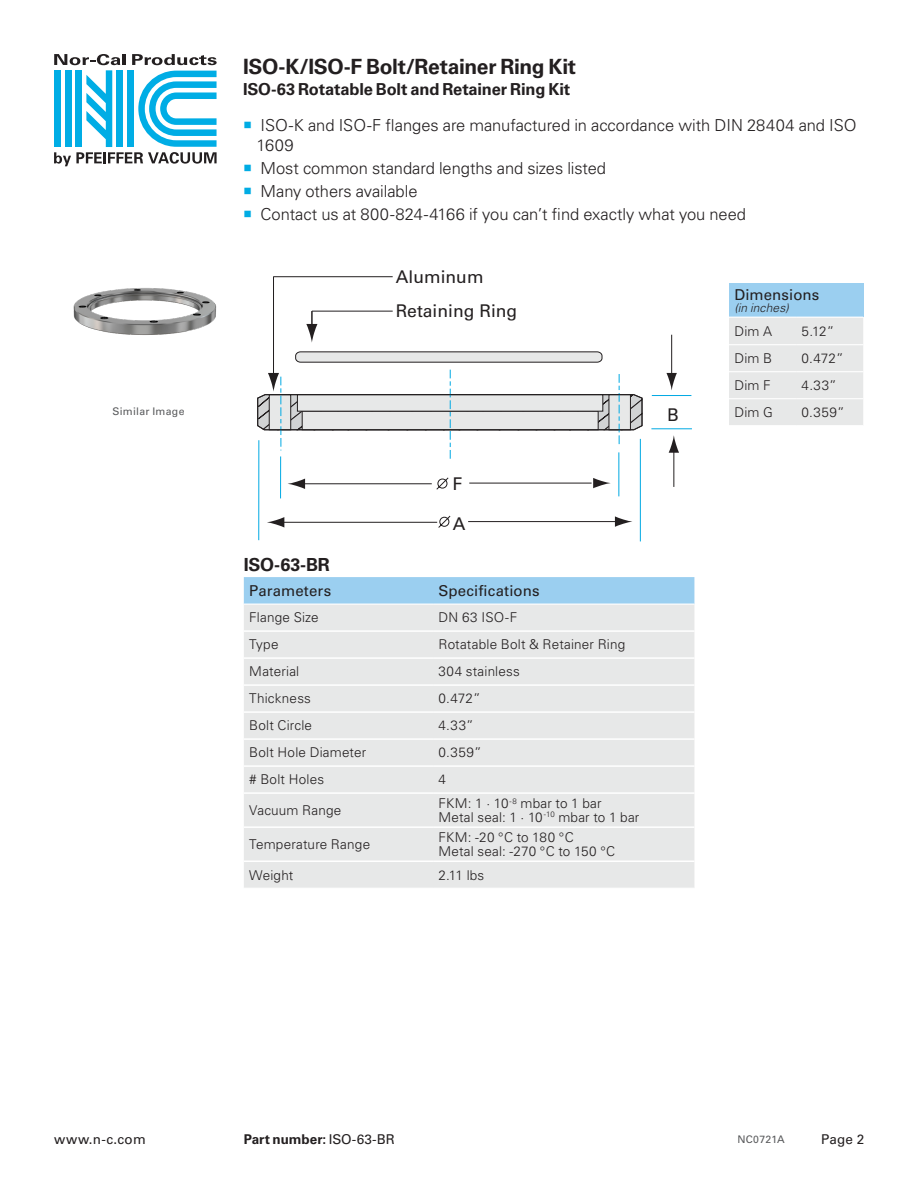
<style>
.page{position:relative;width:918px;height:1188px;background:#fff}
.page>*{position:absolute;margin:0;border:0;box-sizing:border-box;transform-origin:0 0}
.Column_E__Product_Na{font:700 21px "Univers LT Std";letter-spacing:-.015em;color:#231f20}
.Part_number_-_Black{font:700 18px "Univers LT Std";letter-spacing:-.015em;color:#231f20}
.t1{font:17.55px/34.5px "Univers LT Std";color:#231f20}
.t2{font:300 16.5px/19.8px "Univers LT Std";letter-spacing:-.005em;color:#231f20}
.Column_E__Product_Na-2{font:700 16.5px "Univers LT Std";letter-spacing:-.01em;color:#231f20}
.Table_Header{font:15px "Univers LT Std";letter-spacing:.01em;color:#231f20}
.Table_Text_Black{font:300 13.5px/13.5px "Univers LT Std";letter-spacing:.015em;color:#231f20}
.Part_number_-_Black-2{font:700 13.5px "Univers LT Std";letter-spacing:-.005em;color:#231f20}
.t3{font:13.5px "Univers LT Std";letter-spacing:.01em;color:#231f20}
.Table_Header-2{font:italic 300 12px "Univers LT Std";letter-spacing:.01em;color:#231f20}
.Column_LK_-_Revision{font:10.5px "Univers LT Std";letter-spacing:.025em;color:#58595b}
.s1{font-weight:400}
</style>
<div class="page">
<svg style="left:54px;top:54px;width:163px;height:112px"></svg>
<img style="left:73px;top:288px;width:144px;height:47px">
<div style="left:729px;top:284px;width:134px;height:33px;background:#9bcff0"></div>
<div style="left:729px;top:318px;width:134px;height:107px;background:#e7e8e8"></div>
<hr style="left:729px;top:344px;width:67px;height:1px;background:#fff">
<hr style="left:796px;top:344px;width:67px;height:1px;background:#fff">
<hr style="left:729px;top:371px;width:67px;height:1px;background:#fff">
<hr style="left:796px;top:371px;width:67px;height:1px;background:#fff">
<hr style="left:729px;top:398px;width:67px;height:1px;background:#fff">
<hr style="left:796px;top:398px;width:67px;height:1px;background:#fff">
<svg style="left:295px;top:351px;width:308px;height:12px;background:#c6c6c7"></svg>
<hr style="left:640px;top:439px;width:1px;height:102px;background:#00a9e3">
<hr style="left:652px;top:395px;width:39px;height:1px;background:#00a9e3">
<hr style="left:258px;top:440px;width:1px;height:100px;background:#00a9e3">
<hr style="left:651px;top:428px;width:41px;height:1px;background:#00a9e3">
<hr style="left:673px;top:451px;width:1px;height:36px;background:#231f20">
<svg style="left:669px;top:435px;width:10px;height:18px"></svg>
<hr style="left:671px;top:335px;width:1px;height:40px;background:#231f20">
<svg style="left:666px;top:373px;width:11px;height:17px"></svg>
<svg style="left:258px;top:461px;width:383px;height:68px"></svg>
<hr style="left:274px;top:276px;width:119px;height:1px;background:#231f20">
<hr style="left:273px;top:277px;width:1px;height:98px;background:#231f20">
<svg style="left:257px;top:370px;width:386px;height:91px"></svg>
<hr style="left:312px;top:311px;width:81px;height:1px;background:#231f20">
<svg style="left:306px;top:311px;width:11px;height:32px"></svg>
<svg style="left:244px;top:577px;width:450px;height:27px;background:#9dcff0"></svg>
<div style="left:244px;top:605px;width:450px;height:283px;background:#e7e8e8"></div>
<hr style="left:244px;top:630px;width:189px;height:2px;background:#fff">
<hr style="left:433px;top:630px;width:261px;height:2px;background:#fff">
<hr style="left:244px;top:657px;width:189px;height:2px;background:#fff">
<hr style="left:433px;top:657px;width:261px;height:2px;background:#fff">
<hr style="left:244px;top:684px;width:189px;height:2px;background:#fff">
<hr style="left:433px;top:684px;width:261px;height:2px;background:#fff">
<hr style="left:244px;top:711px;width:189px;height:2px;background:#fff">
<hr style="left:433px;top:711px;width:261px;height:2px;background:#fff">
<hr style="left:244px;top:738px;width:189px;height:2px;background:#fff">
<hr style="left:433px;top:738px;width:261px;height:2px;background:#fff">
<hr style="left:244px;top:765px;width:189px;height:2px;background:#fff">
<hr style="left:433px;top:765px;width:261px;height:2px;background:#fff">
<hr style="left:244px;top:792px;width:189px;height:2px;background:#fff">
<hr style="left:433px;top:792px;width:261px;height:2px;background:#fff">
<hr style="left:244px;top:826px;width:189px;height:2px;background:#fff">
<hr style="left:433px;top:826px;width:261px;height:2px;background:#fff">
<hr style="left:244px;top:860px;width:189px;height:2px;background:#fff">
<hr style="left:433px;top:860px;width:261px;height:2px;background:#fff">
<p class="Column_LK_-_Revision" style="left:112px;top:405px;width:74px">Similar Image</p>
<p class="Column_E__Product_Na" style="left:243px;top:54px;width:335px">ISO-K/ISO-F Bolt/Retainer Ring Kit</p>
<p class="Column_E__Product_Na-2" style="left:243px;top:79px;width:329px">ISO-63 Rotatable Bolt and Retainer Ring Kit</p>
<p class="t2" style="left:257px;top:115px;width:602px">ISO-K and ISO-F flanges are manufactured in accordance with DIN 28404 and ISO<br>1609</p>
<p class="t2" style="left:260px;top:158px;width:347px">Most common standard lengths and sizes listed</p>
<p class="t2" style="left:260px;top:181px;width:159px">Many others available</p>
<p class="t2" style="left:260px;top:204px;width:487px">Contact us at 800-824-4166 if you can’t find exactly what you need</p>
<p class="t1" style="left:396px;top:259px;width:123px">Aluminum<br>Retaining Ring</p>
<p class="t1" style="left:452px;top:467px;width:11px">F</p>
<p class="t1" style="left:453px;top:506px;width:14px">A</p>
<p class="Part_number_-_Black" style="left:244px;top:554px;width:88px">ISO-63-BR</p>
<p class="Table_Header" style="left:249px;top:582px;width:83px">Parameters</p>
<p class="Table_Header" style="left:438px;top:582px;width:103px">Specifications</p>
<p class="Table_Text_Black" style="left:249px;top:611px;width:71px">Flange Size</p>
<p class="Table_Text_Black" style="left:438px;top:611px;width:80px">DN 63 ISO-F</p>
<p class="Table_Text_Black" style="left:249px;top:638px;width:31px">Type</p>
<p class="Table_Text_Black" style="left:438px;top:638px;width:188px">Rotatable Bolt &amp; Retainer Ring</p>
<p class="Table_Text_Black" style="left:249px;top:665px;width:52px">Material</p>
<p class="Table_Text_Black" style="left:438px;top:665px;width:83px">304 stainless</p>
<p class="Table_Text_Black" style="left:249px;top:692px;width:63px">Thickness</p>
<p class="Table_Text_Black" style="left:438px;top:692px;width:44px">0.472”</p>
<p class="Table_Text_Black" style="left:249px;top:719px;width:64px">Bolt Circle</p>
<p class="Table_Text_Black" style="left:438px;top:719px;width:37px">4.33”</p>
<p class="Table_Text_Black" style="left:249px;top:746px;width:119px">Bolt Hole Diameter</p>
<p class="Table_Text_Black" style="left:438px;top:746px;width:45px">0.359”</p>
<p class="Table_Text_Black" style="left:249px;top:773px;width:76px"># Bolt Holes</p>
<p class="Table_Text_Black" style="left:438px;top:773px;width:9px">4</p>
<p class="Table_Text_Black" style="left:249px;top:803px;width:94px">Vacuum Range</p>
<p class="Table_Text_Black" style="left:438px;top:797px;width:202px">FKM: 1 · 10<sup>-8</sup> mbar to 1 bar<br>Metal seal: 1 · 10<sup>-10</sup> mbar to 1 bar</p>
<p class="Table_Text_Black" style="left:249px;top:838px;width:122px">Temperature Range</p>
<p class="Table_Text_Black" style="left:438px;top:831px;width:178px">FKM: -20 °C to 180 °C<br>Metal seal: -270 °C to 150 °C</p>
<p class="Table_Text_Black" style="left:249px;top:868px;width:46px">Weight</p>
<p class="Table_Text_Black" style="left:438px;top:868px;width:47px">2.11 lbs</p>
<p class="t1" style="left:667px;top:398px;width:13px">B</p>
<p class="Table_Header" style="left:734px;top:285px;width:87px">Dimensions</p>
<p class="Table_Header-2" style="left:734px;top:300px;width:56px">(in inches)</p>
<p class="Table_Text_Black" style="left:734px;top:325px;width:39px">Dim A</p>
<p class="Table_Text_Black" style="left:802px;top:325px;width:34px">5.12”</p>
<p class="Table_Text_Black" style="left:734px;top:352px;width:39px">Dim B</p>
<p class="Table_Text_Black" style="left:802px;top:352px;width:44px">0.472”</p>
<p class="Table_Text_Black" style="left:734px;top:379px;width:38px">Dim F</p>
<p class="Table_Text_Black" style="left:802px;top:379px;width:37px">4.33”</p>
<p class="Table_Text_Black" style="left:734px;top:406px;width:40px">Dim G</p>
<p class="Table_Text_Black" style="left:802px;top:406px;width:45px">0.359”</p>
<p class="Part_number_-_Black-2" style="left:244px;top:1131px;width:152px">Part number: <span class="s1">ISO-63-BR</span></p>
<p class="t3" style="left:54px;top:1131px;width:93px">www.n-c.com</p>
<p class="t3" style="left:821px;top:1131px;width:45px">Page 2</p>
<p class="Column_LK_-_Revision" style="left:737px;top:1133px;width:49px">NC0721A</p>
</div>
